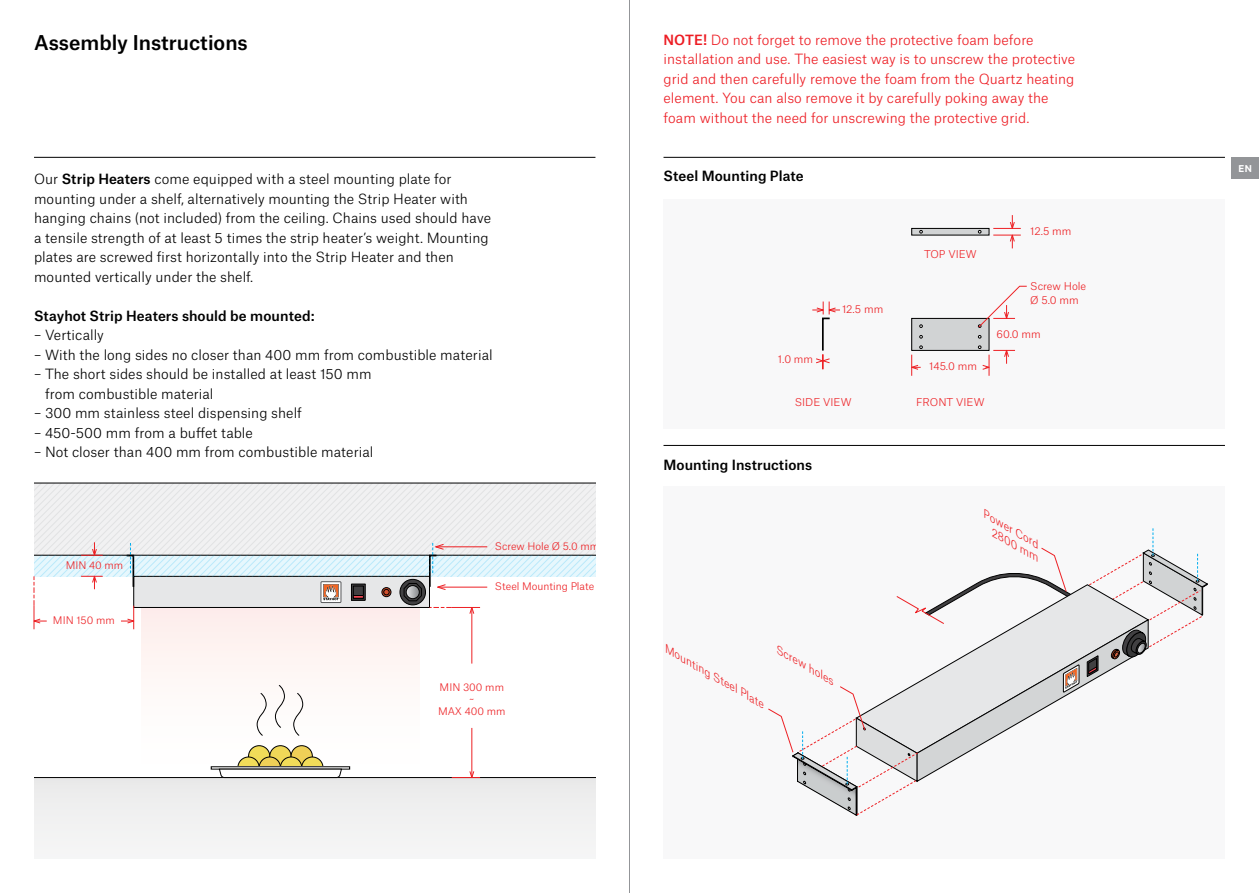
<style>
.page{position:relative;width:1259px;height:893px;background:#fff}
.page>*{position:absolute;margin:0;border:0;box-sizing:border-box;transform-origin:0 0}
.t1{font:500 19.5px "Atlas Grotesk";color:#000}
.t2{font:300 13.5px/19.5px "Atlas Grotesk";letter-spacing:.005em;color:#000}
.t3{font:300 13.5px/19.5px "Atlas Grotesk";letter-spacing:.005em;color:#ed1d24}
.t4{font:500 13.5px "Atlas Grotesk";letter-spacing:.005em;color:#000}
.t5{font:600 11.25px "Calibre";color:#fff}
.t6{font:300 10.35px/14.1px "Atlas Grotesk";color:#ed2024}
.t7{font:300 10.05px/12.1px "Atlas Grotesk";color:#ed2024;text-align:center}
.t8{font:italic 300 10.05px/12px "Atlas Grotesk";color:#ed2024;scale:1.15 1}
.s1{font-weight:500}
</style>
<div class="page">
<hr style="left:629px;top:0;width:1px;height:893px;background:#939598">
<div style="left:663px;top:199px;width:562px;height:229px;background:#f8f8f9"></div>
<hr style="left:34px;top:157px;width:561px;height:1px;background:#000">
<div style="left:141px;top:607px;width:278px;height:170px;background:#fef9f8"></div>
<div style="left:248px;top:746px;width:22px;height:21px;background:#f1dc59;border-radius:50%"></div>
<div style="left:248px;top:745px;width:22px;height:22px;border:1px solid #000;border-radius:50%"></div>
<div style="left:270px;top:746px;width:21px;height:21px;background:#f0d858;border-radius:50%"></div>
<div style="left:270px;top:745px;width:21px;height:22px;border:1px solid #000;border-radius:50%"></div>
<div style="left:291px;top:746px;width:21px;height:21px;background:#efd057;border-radius:50%"></div>
<div style="left:291px;top:745px;width:21px;height:22px;border:1px solid #000;border-radius:50%"></div>
<svg style="left:219px;top:757px;width:123px;height:20px"></svg>
<div style="left:34px;top:777px;width:561px;height:82px;background:#f1f1f1"></div>
<svg style="left:293px;top:693px;width:10px;height:43px"></svg>
<svg style="left:257px;top:693px;width:9px;height:43px"></svg>
<svg style="left:275px;top:685px;width:10px;height:43px"></svg>
<hr style="left:471px;top:728px;width:1px;height:49px;background:#ed2024">
<hr style="left:471px;top:607px;width:1px;height:57px;background:#ed2024">
<svg style="left:452px;top:771px;width:28px;height:8px"></svg>
<svg style="left:33px;top:483px;width:562px;height:146px"></svg>
<div style="left:911px;top:318px;width:78px;height:32px;background:#d1d3d4"></div>
<div style="left:911px;top:318px;width:78px;height:33px;border:1px solid #000"></div>
<div style="left:911px;top:228px;width:78px;height:7px;background:#d1d3d4"></div>
<div style="left:911px;top:228px;width:78px;height:7px;border:1px solid #000"></div>
<svg style="left:911px;top:355px;width:9px;height:21px"></svg>
<svg style="left:978px;top:346px;width:37px;height:30px"></svg>
<svg style="left:993px;top:215px;width:27px;height:33px"></svg>
<svg style="left:812px;top:301px;width:28px;height:68px"></svg>
<svg style="left:978px;top:286px;width:49px;height:42px"></svg>
<div style="left:663px;top:486px;width:562px;height:373px;background:#f8f8f9"></div>
<svg style="left:768px;top:528px;width:439px;height:288px"></svg>
<hr style="left:663px;top:157px;width:562px;height:1px;background:#000">
<hr style="left:663px;top:445px;width:562px;height:1px;background:#000">
<div style="left:1231px;top:157px;width:28px;height:22px;background:#939598"></div>
<h1 class="t1" style="left:34px;top:27px;width:215px">Assembly Instructions</h1>
<p class="t2" style="left:34px;top:168px;width:458px">Our <span class="s1">Strip Heaters</span> come equipped with a steel mounting plate for mounting under a shelf, alternatively mounting the Strip Heater with hanging chains (not included) from the ceiling. Chains used should have a tensile strength of at least 5 times the strip heater’s weight. Mounting plates are screwed first horizontally into the Strip Heater and then mounted vertically under the shelf.</p>
<p class="t4" style="left:34px;top:305px;width:282px">Stayhot Strip Heaters should be mounted:</p>
<p class="t2" style="left:34px;top:324px;width:71px">– Vertically</p>
<p class="t2" style="left:34px;top:344px;width:460px">– With the long sides no closer than 400 mm from combustible material</p>
<p class="t2" style="left:45px;top:363px;width:328px;text-indent:-11px">– The short sides should be installed at least 150 mm from combustible material</p>
<p class="t2" style="left:34px;top:402px;width:269px">– 300 mm stainless steel dispensing shelf</p>
<p class="t2" style="left:34px;top:422px;width:220px">– 450-500 mm from a buffet table</p>
<p class="t2" style="left:34px;top:441px;width:341px">– Not closer than 400 mm from combustible material</p>
<p class="t7" style="left:66px;top:558px;width:59px">MIN 40 mm</p>
<p class="t7" style="left:53px;top:613px;width:63px">MIN 150 mm</p>
<p class="t7" style="left:495px;top:539px;width:106px">Screw Hole Ø 5.0 mm</p>
<p class="t7" style="left:495px;top:579px;width:101px">Steel Mounting Plate</p>
<p class="t7" style="left:438px;top:680px;width:69px">MIN 300 mm ~<br>MAX 400 mm</p>
<p class="t3" style="left:663px;top:29px;width:413px"><span class="s1">NOTE!</span> Do not forget to remove the protective foam before installation and use. The easiest way is to unscrew the protective grid and then carefully remove the foam from the Quartz heating element. You can also remove it by carefully poking away the foam without the need for unscrewing the protective grid.</p>
<p class="t4" style="left:663px;top:165px;width:142px">Steel Mounting Plate</p>
<p class="t6" style="left:778px;top:351px;width:37px">1.0 mm</p>
<p class="t6" style="left:842px;top:301px;width:43px">12.5 mm</p>
<p class="t6" style="left:795px;top:394px;width:58px">SIDE VIEW</p>
<p class="t4" style="left:663px;top:453px;width:150px">Mounting Instructions</p>
<p class="t8" style="left:670px;top:642px;width:101px;rotate:30deg">Mounting Steel Plate</p>
<p class="t8" style="left:782px;top:644px;width:59px;rotate:30deg">Screw holes</p>
<p class="t6" style="left:924px;top:246px;width:54px">TOP VIEW</p>
<p class="t6" style="left:929px;top:358px;width:49px">145.0 mm</p>
<p class="t6" style="left:916px;top:394px;width:70px">FRONT VIEW</p>
<p class="t6" style="left:1030px;top:223px;width:43px">12.5 mm</p>
<p class="t6" style="left:1030px;top:278px;width:57px">Screw Hole<br>Ø 5.0 mm</p>
<p class="t6" style="left:996px;top:326px;width:46px">60.0 mm</p>
<p class="t8" style="left:1003px;top:516px;width:48px;text-indent:-17px;rotate:30deg">Power Cord<br>2800 mm</p>
<p class="t5" style="left:1238px;top:161px;width:15px">EN</p>
</div>
